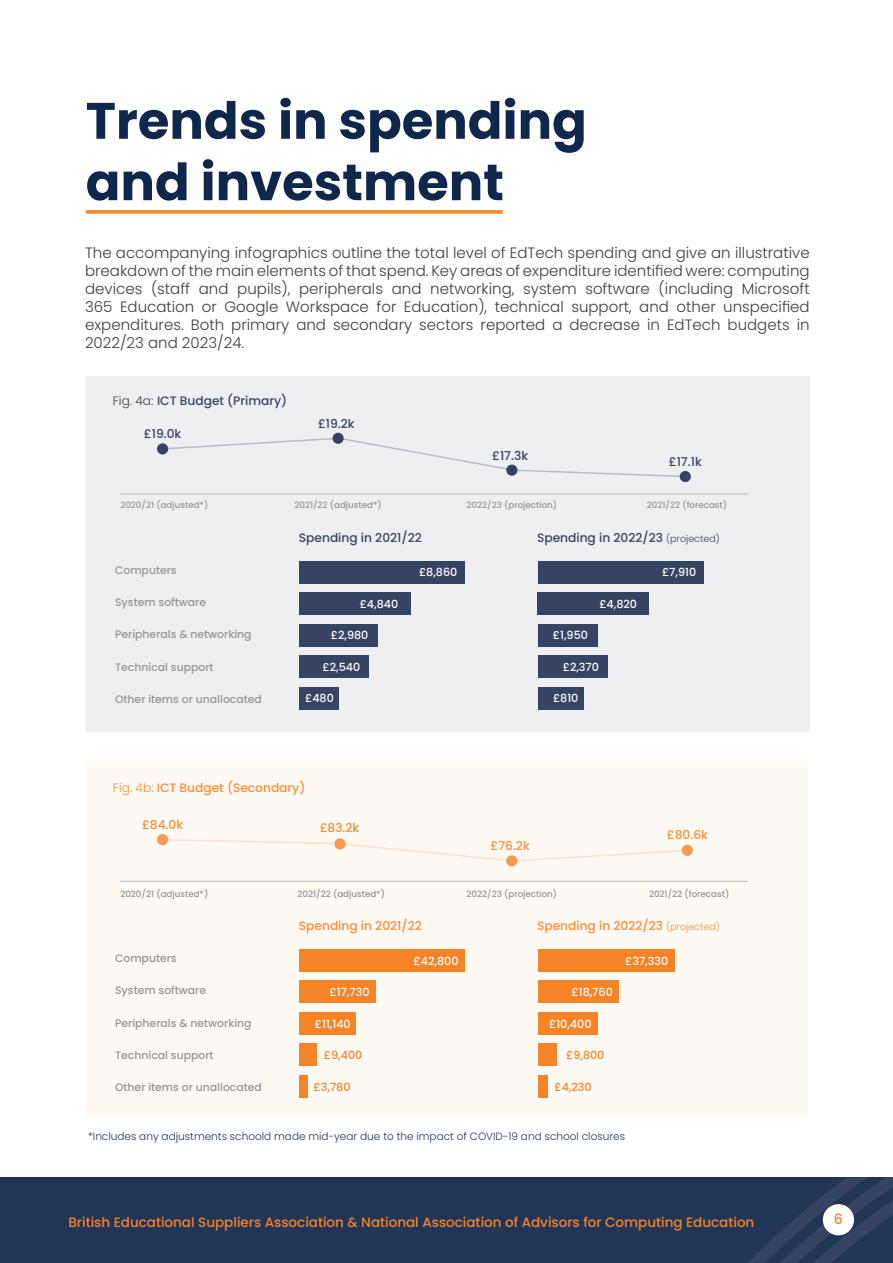
<style>
.page{position:relative;width:893px;height:1263px;background:#fff}
.page>*{position:absolute;margin:0;border:0;box-sizing:border-box;transform-origin:0 0}
.t1{font:700 51.15px/61.3px "Poppins";color:#0e274a}
.t2{font:300 15px/18px "Poppins";color:#3e3e3f;text-align:justify}
.t3{font:500 14.25px "Poppins";color:#f58429}
.t4{font:500 13.5px "Poppins";color:#f58429}
.t5{font:500 12.15px "Poppins";color:#f68f3b}
.t6{font:500 12.15px "Poppins";color:#364362}
.t7{font:500 11.1px "Poppins";color:#fff}
.t8{font:500 11.1px "Poppins";color:#f58429}
.t9{font:500 10.8px "Poppins";color:#939598}
.t10{font:300 10.5px "Poppins";color:#213556}
.t11{font:500 8.7px "Poppins";color:#939598}
.s1{font-weight:300;color:#3e3e3f}
.s2{font-weight:300;font-size:9.45px}
.s3{font-weight:300}
</style>
<div class="page">
<div style="left:0;top:1178px;width:893px;height:85px;background:#213556"></div>
<svg style="left:748px;top:1178px;width:145px;height:85px"></svg>
<div style="left:823px;top:1204px;width:31px;height:31px;background:#fff;border-radius:50%"></div>
<div style="left:85px;top:376px;width:725px;height:355px;background:#efeff2"></div>
<div style="left:85px;top:761px;width:723px;height:355px;background:#fef9f3"></div>
<svg style="left:161px;top:838px;width:528px;height:24px"></svg>
<svg style="left:161px;top:438px;width:528px;height:40px"></svg>
<svg style="left:86px;top:210px;width:417px;height:4px;background:#f69242"></svg>
<div style="left:299px;top:561px;width:166px;height:22px;background:#364362"></div>
<div style="left:538px;top:561px;width:165px;height:22px;background:#364362"></div>
<div style="left:299px;top:624px;width:79px;height:22px;background:#364362"></div>
<div style="left:538px;top:624px;width:59px;height:22px;background:#364362"></div>
<div style="left:299px;top:592px;width:111px;height:23px;background:#364362"></div>
<div style="left:538px;top:592px;width:111px;height:23px;background:#364362"></div>
<div style="left:299px;top:656px;width:70px;height:22px;background:#364362"></div>
<div style="left:538px;top:656px;width:69px;height:22px;background:#364362"></div>
<div style="left:299px;top:687px;width:39px;height:22px;background:#364362"></div>
<div style="left:538px;top:687px;width:46px;height:22px;background:#364362"></div>
<div style="left:299px;top:949px;width:166px;height:22px;background:#f58429"></div>
<div style="left:538px;top:949px;width:137px;height:22px;background:#f58429"></div>
<div style="left:299px;top:1012px;width:57px;height:22px;background:#f58429"></div>
<div style="left:538px;top:1012px;width:59px;height:22px;background:#f58429"></div>
<div style="left:299px;top:981px;width:76px;height:22px;background:#f58429"></div>
<div style="left:538px;top:981px;width:80px;height:22px;background:#f58429"></div>
<div style="left:299px;top:1044px;width:17px;height:22px;background:#f58429"></div>
<div style="left:538px;top:1044px;width:18px;height:22px;background:#f58429"></div>
<div style="left:299px;top:1075px;width:9px;height:22px;background:#f58429"></div>
<div style="left:538px;top:1075px;width:9px;height:22px;background:#f58429"></div>
<div style="left:157px;top:443px;width:11px;height:11px;background:#364362;border-radius:50%"></div>
<div style="left:157px;top:834px;width:11px;height:11px;background:#f79a50;border-radius:50%"></div>
<div style="left:334px;top:838px;width:12px;height:11px;background:#f79a50;border-radius:50%"></div>
<div style="left:506px;top:855px;width:11px;height:11px;background:#f79a50;border-radius:50%"></div>
<div style="left:682px;top:845px;width:11px;height:11px;background:#f79a50;border-radius:50%"></div>
<div style="left:506px;top:465px;width:11px;height:11px;background:#364362;border-radius:50%"></div>
<div style="left:680px;top:471px;width:11px;height:11px;background:#364362;border-radius:50%"></div>
<div style="left:332px;top:433px;width:12px;height:11px;background:#364362;border-radius:50%"></div>
<hr style="left:120px;top:881px;width:628px;height:1px;background:#bcbdc0">
<hr style="left:120px;top:494px;width:629px;height:1px;background:#bcbdc0">
<p class="t1" style="left:86px;top:90px;width:503px">Trends in spending and investment</p>
<p class="t2" style="left:85px;top:244px;width:726px">The accompanying infographics outline the total level of EdTech spending and give an illustrative breakdown of the main elements of that spend. Key areas of expenditure identified were: computing devices (staff and pupils), peripherals and networking, system software (including Microsoft 365 Education or Google Workspace for Education), technical support, and other unspecified expenditures. Both primary and secondary sectors reported a decrease in EdTech budgets in 2022/23 and 2023/24.</p>
<p class="t6" style="left:113px;top:393px;width:176px"><span class="s1">Fig. 4a:</span> ICT Budget (Primary)</p>
<p class="t6" style="left:144px;top:427px;width:39px">£19.0k</p>
<p class="t6" style="left:318px;top:416px;width:38px">£19.2k</p>
<p class="t6" style="left:492px;top:448px;width:37px">£17.3k</p>
<p class="t6" style="left:669px;top:455px;width:35px">£17.1k</p>
<p class="t11" style="left:120px;top:500px;width:89px">2020/21 (adjusted*)</p>
<p class="t9" style="left:115px;top:564px;width:63px">Computers</p>
<p class="t9" style="left:115px;top:596px;width:93px">System software</p>
<p class="t9" style="left:115px;top:628px;width:138px">Peripherals &amp; networking</p>
<p class="t9" style="left:115px;top:661px;width:100px">Technical support</p>
<p class="t9" style="left:115px;top:693px;width:148px">Other items or unallocated</p>
<p class="t11" style="left:294px;top:500px;width:89px">2021/22 (adjusted*)</p>
<p class="t11" style="left:466px;top:500px;width:92px">2022/23 (projection)</p>
<p class="t11" style="left:647px;top:500px;width:82px">2021/22 (forecast)</p>
<p class="t6" style="left:299px;top:530px;width:124px">Spending in 2021/22</p>
<p class="t6" style="left:537px;top:530px;width:184px">Spending in 2022/23 <span class="s2">(projected)</span></p>
<p class="t7" style="left:419px;top:566px;width:40px">£8,860</p>
<p class="t7" style="left:662px;top:566px;width:36px">£7,910</p>
<p class="t7" style="left:360px;top:597px;width:40px">£4,840</p>
<p class="t7" style="left:599px;top:597px;width:39px">£4,820</p>
<p class="t7" style="left:331px;top:629px;width:39px">£2,980</p>
<p class="t7" style="left:553px;top:629px;width:37px">£1,950</p>
<p class="t7" style="left:322px;top:661px;width:39px">£2,540</p>
<p class="t7" style="left:563px;top:661px;width:38px">£2,370</p>
<p class="t7" style="left:305px;top:692px;width:30px">£480</p>
<p class="t7" style="left:553px;top:692px;width:27px">£810</p>
<p class="t5" style="left:113px;top:780px;width:194px"><span class="s3">Fig. 4b:</span> ICT Budget (Secondary)</p>
<p class="t5" style="left:142px;top:817px;width:43px">£84.0k</p>
<p class="t5" style="left:320px;top:821px;width:41px">£83.2k</p>
<p class="t5" style="left:490px;top:839px;width:41px">£76.2k</p>
<p class="t5" style="left:667px;top:828px;width:43px">£80.6k</p>
<p class="t11" style="left:120px;top:888px;width:89px">2020/21 (adjusted*)</p>
<p class="t9" style="left:115px;top:952px;width:63px">Computers</p>
<p class="t9" style="left:115px;top:984px;width:93px">System software</p>
<p class="t9" style="left:115px;top:1017px;width:138px">Peripherals &amp; networking</p>
<p class="t9" style="left:115px;top:1049px;width:100px">Technical support</p>
<p class="t9" style="left:115px;top:1081px;width:148px">Other items or unallocated</p>
<p class="t11" style="left:298px;top:888px;width:89px">2021/22 (adjusted*)</p>
<p class="t11" style="left:466px;top:888px;width:92px">2022/23 (projection)</p>
<p class="t11" style="left:649px;top:888px;width:82px">2021/22 (forecast)</p>
<p class="t5" style="left:299px;top:918px;width:124px">Spending in 2021/22</p>
<p class="t5" style="left:537px;top:918px;width:184px">Spending in 2022/23 <span class="s2">(projected)</span></p>
<p class="t7" style="left:414px;top:954px;width:46px">£42,800</p>
<p class="t7" style="left:625px;top:954px;width:45px">£37,330</p>
<p class="t7" style="left:330px;top:986px;width:41px">£17,730</p>
<p class="t7" style="left:571px;top:986px;width:43px">£18,760</p>
<p class="t7" style="left:315px;top:1017px;width:37px">£11,140</p>
<p class="t7" style="left:549px;top:1017px;width:44px">£10,400</p>
<p class="t8" style="left:324px;top:1049px;width:40px">£9,400</p>
<p class="t8" style="left:566px;top:1049px;width:40px">£9,800</p>
<p class="t8" style="left:314px;top:1080px;width:38px">£3,780</p>
<p class="t8" style="left:554px;top:1080px;width:39px">£4,230</p>
<p class="t10" style="left:88px;top:1130px;width:539px">*Includes any adjustments schoold made mid-year due to the impact of COVID-19 and school closures</p>
<p class="t4" style="left:68px;top:1214px;width:687px">British Educational Suppliers Association &amp; National Association of Advisors for Computing Education</p>
<p class="t3" style="left:834px;top:1211px;width:11px">6</p>
</div>
